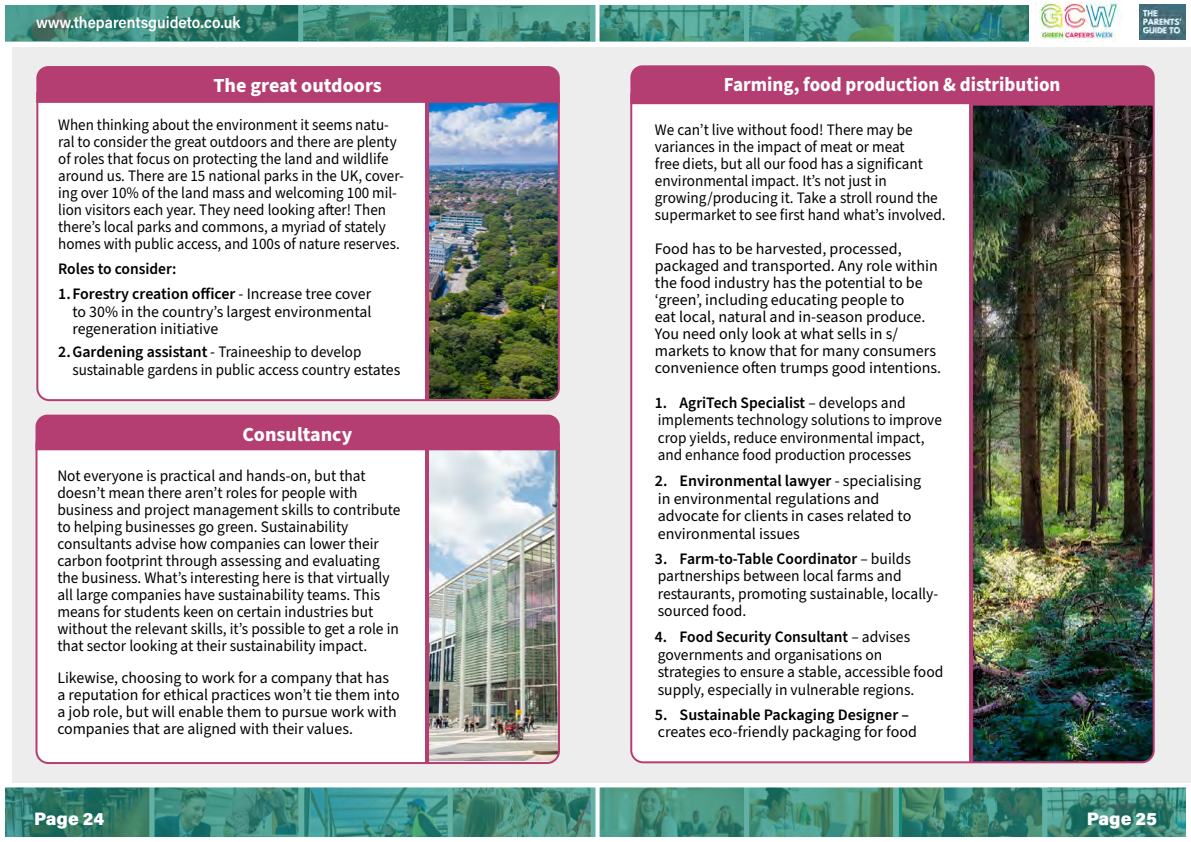
<style>
.page{position:relative;width:1191px;height:842px;background:#fff}
.page>*{position:absolute;margin:0;border:0;box-sizing:border-box;transform-origin:0 0}
.t1{font:700 20px "Source Sans Pro";color:#fff;scale:.95 1}
.t2{font:700 20px "Source Sans Pro";color:#fff}
.t3{font:900 18px "Acumin Pro";color:#fff}
.t4{font:16px/17.5px "Source Sans Pro";color:#000}
.t5{font:16px/17px "Source Sans Pro";color:#000;scale:.96 1}
.t6{font:16px/17px "Source Sans Pro";color:#000;scale:.94 1}
.t7{font:16px/17px "Source Sans Pro";color:#000;scale:.95 1}
.t8{font:600 16px/25px "Source Sans Pro";color:#000}
.t9{font:16px "Acumin Variable Concept";color:#fff;scale:.94 1}
.s1{font-weight:400}
.s2{font-weight:600}
</style>
<div class="page">
<svg style="left:5px;top:782px;width:1186px;height:55px;background:#529789"></svg>
<svg style="left:5px;top:5px;width:1024px;height:37px;background:#428f7f"></svg>
<svg style="left:595px;top:5px;width:4px;height:832px"></svg>
<img style="left:1035px;top:1px;width:88px;height:41px">
<img style="left:1139px;top:5px;width:47px;height:35px">
<div style="left:13px;top:47px;width:1178px;height:735px;background:#ededed"></div>
<div style="left:36px;top:103px;width:390px;height:299px;background:#fff"></div>
<img style="left:426px;top:103px;width:134px;height:299px">
<img style="left:428px;top:450px;width:132px;height:314px">
<div style="left:35px;top:441px;width:393px;height:323px;background:#fff"></div>
<div style="left:36px;top:415px;width:524px;height:35px;background:#b43e71"></div>
<div style="left:36px;top:66px;width:524px;height:37px;background:#b43e71"></div>
<div style="left:630px;top:104px;width:340px;height:660px;background:#fff"></div>
<div style="left:630px;top:65px;width:524px;height:39px;background:#b43e71"></div>
<img style="left:970px;top:103px;width:185px;height:661px">
<p class="t9" style="left:36px;top:11px;width:219px">www.theparentsguideto.co.uk</p>
<p class="t2" style="left:213px;top:72px;width:170px">The great outdoors</p>
<p class="t6" style="left:58px;top:117px;width:369px">When thinking about the environment it seems natu&shy;ral to consider the great outdoors and there are plenty of roles that focus on protecting the land and wildlife around us. There are 15 national parks in the UK, cover&shy;ing over 10% of the land mass and welcoming 100 mil&shy;lion visitors each year. They need looking after! Then there’s local parks and commons, a myriad of stately homes with public access, and 100s of nature reserves.</p>
<p class="t8" style="left:58px;top:257px;width:314px">Roles to consider:<br>1.Forestry creation officer <span class="s1">- Increase tree cover</span></p>
<p class="t4" style="left:72px;top:303px;width:301px">to 30% in the country’s largest environmental regeneration initiative</p>
<p class="t4" style="left:72px;top:344px;width:329px;text-indent:-14px"><span class="s2">2.Gardening assistant</span> - Traineeship to develop sustainable gardens in public access country estates</p>
<p class="t2" style="left:242px;top:420px;width:111px">Consultancy</p>
<p class="t5" style="left:57px;top:467px;width:359px">Not everyone is practical and hands-on, but that doesn’t mean there aren’t roles for people with business and project management skills to contribute to helping businesses go green. Sustainability consultants advise how companies can lower their carbon footprint through assessing and evaluating the business. What’s interesting here is that virtually all large companies have sustainability teams. This means for students keen on certain industries but without the relevant skills, it’s possible to get a role in that sector looking at their sustainability impact.</p>
<p class="t4" style="left:57px;top:670px;width:344px;line-height:17px">Likewise, choosing to work for a company that has a reputation for ethical practices won’t tie them into a job role, but will enable them to pursue work with companies that are aligned with their values.</p>
<p class="t1" style="left:724px;top:71px;width:356px">Farming, food production &amp; distribution</p>
<p class="t7" style="left:655px;top:122px;width:307px">We can’t live without food! There may be variances in the impact of meat or meat<br>free diets, but all our food has a significant environmental impact. It’s not just in growing/producing it. Take a stroll round the supermarket to see first hand what’s involved.</p>
<p class="t4" style="left:655px;top:241px;width:288px;line-height:17px">Food has to be harvested, processed, packaged and transported. Any role within the food industry has the potential to be ‘green’, including educating people to<br>eat local, natural and in-season produce.<br>You need only look at what sells in s/ markets to know that for many consumers convenience often trumps good intentions.</p>
<p class="t4" style="left:655px;top:394px;width:288px"><span class="s2">1. AgriTech Specialist</span> – develops and implements technology solutions to improve crop yields, reduce environmental impact, and enhance food production processes</p>
<p class="t4" style="left:655px;top:473px;width:268px"><span class="s2">2. Environmental lawyer</span> - specialising in environmental regulations and advocate for clients in cases related to environmental issues</p>
<p class="t4" style="left:655px;top:550px;width:285px"><span class="s2">3. Farm-to-Table Coordinator</span> – builds partnerships between local farms and restaurants, promoting sustainable, locally&shy;sourced food.</p>
<p class="t4" style="left:655px;top:629px;width:290px"><span class="s2">4. Food Security Consultant</span> – advises governments and organisations on strategies to ensure a stable, accessible food supply, especially in vulnerable regions.</p>
<p class="t8" style="left:655px;top:702px;width:256px">5. Sustainable Packaging Designer –</p>
<p class="t4" style="left:658px;top:724px;width:261px">creates eco-friendly packaging for food</p>
<p class="t3" style="left:34px;top:806px;width:72px">Page 24</p>
<p class="t3" style="left:1086px;top:806px;width:72px">Page 25</p>
</div>
